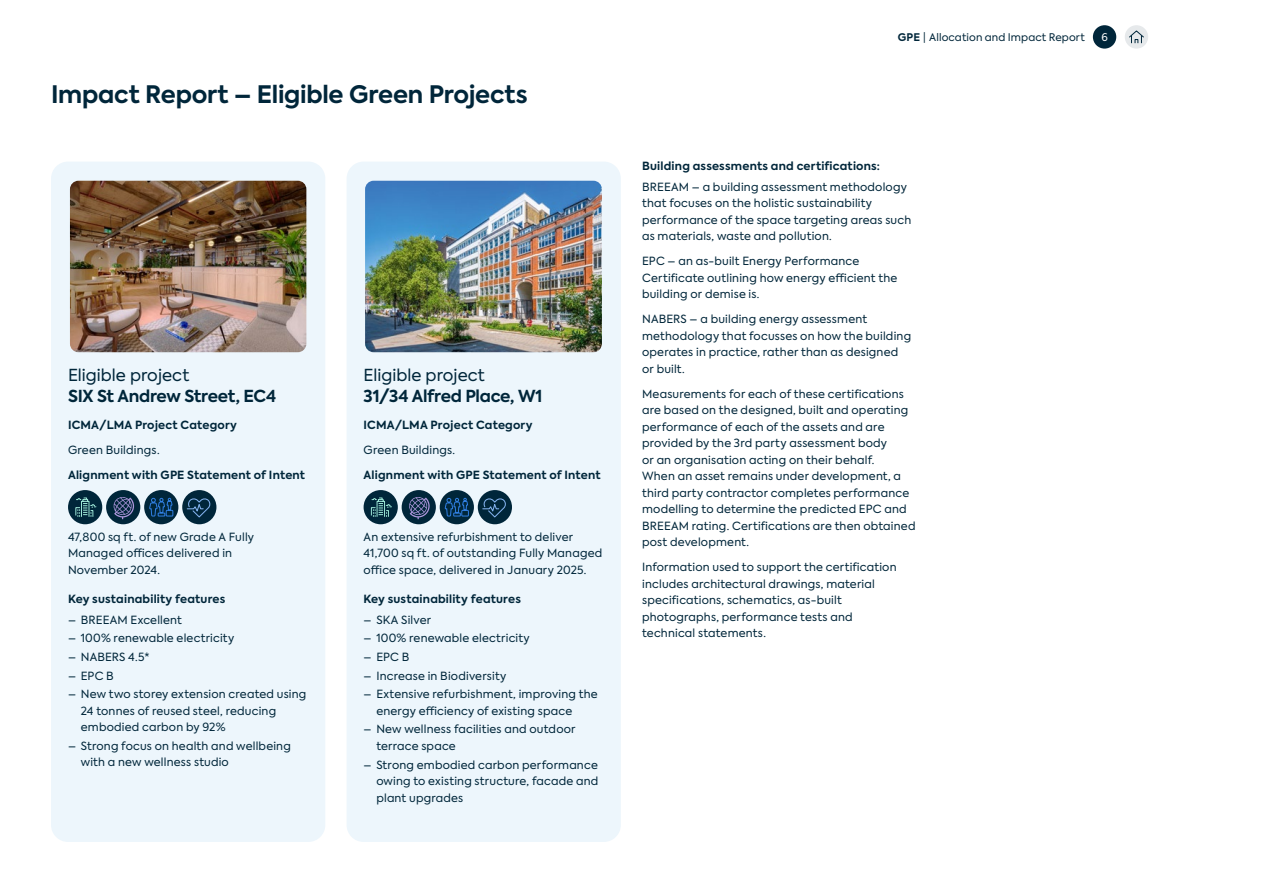
<style>
.page{position:relative;width:1263px;height:893px;background:#fff}
.page>*{position:absolute;margin:0;border:0;box-sizing:border-box;transform-origin:0 0}
.PageTitle1_16_19pt{font:700 24px "Axiforma";letter-spacing:-.01em;color:#00263a}
.Heading_Top-level-1_Navy{font:700 16.5px/21px "Axiforma";letter-spacing:-.015em;color:#00263a}
.Bodytext_7_5pt{font:11.25px/16.5px "Axiforma";letter-spacing:.02em;color:#00263a}
.Heading2{font:700 11.25px "Axiforma";letter-spacing:.015em;color:#00263a}
.Heading2-2{font:11.25px "Axiforma";letter-spacing:.02em;color:#00263a}
.t1{font:10.5px "Axiforma";letter-spacing:.01em;color:#00263a}
.t2{font:10.5px "Axiforma";color:#fff}
.s1{font-weight:400}
.s2{font-weight:700}
</style>
<div class="page">
<div style="left:51px;top:162px;width:274px;height:680px;background:#edf6fc;border-radius:17px"></div>
<img style="left:70px;top:181px;width:236px;height:171px">
<div style="left:68px;top:490px;width:34px;height:34px;background:#00263a;border-radius:50%"></div>
<svg style="left:75px;top:497px;width:22px;height:20px"></svg>
<div style="left:144px;top:490px;width:34px;height:34px;background:#00263a;border-radius:50%"></div>
<svg style="left:149px;top:490px;width:25px;height:34px"></svg>
<div style="left:182px;top:490px;width:34px;height:34px;background:#00263a;border-radius:50%"></div>
<svg style="left:186px;top:498px;width:24px;height:21px"></svg>
<div style="left:106px;top:490px;width:34px;height:34px;background:#00263a;border-radius:50%"></div>
<svg style="left:113px;top:497px;width:21px;height:22px"></svg>
<div style="left:347px;top:162px;width:274px;height:680px;background:#edf6fc;border-radius:17px"></div>
<div style="left:364px;top:490px;width:34px;height:34px;background:#00263a;border-radius:50%"></div>
<svg style="left:371px;top:497px;width:21px;height:20px"></svg>
<div style="left:440px;top:490px;width:34px;height:34px;background:#00263a;border-radius:50%"></div>
<svg style="left:444px;top:490px;width:25px;height:34px"></svg>
<div style="left:478px;top:490px;width:34px;height:34px;background:#00263a;border-radius:50%"></div>
<svg style="left:482px;top:498px;width:24px;height:21px"></svg>
<div style="left:402px;top:490px;width:34px;height:34px;background:#00263a;border-radius:50%"></div>
<svg style="left:409px;top:497px;width:21px;height:22px"></svg>
<img style="left:365px;top:181px;width:237px;height:171px">
<div style="left:1093px;top:25px;width:23px;height:24px;background:#00263a;border-radius:50%"></div>
<div style="left:1125px;top:25px;width:23px;height:24px;background:#e6e9eb;border-radius:50%"></div>
<svg style="left:1129px;top:30px;width:15px;height:14px"></svg>
<p class="PageTitle1_16_19pt" style="left:51px;top:78px;width:478px">Impact Report – Eligible Green Projects</p>
<h4 class="Heading_Top-level-1_Navy" style="left:68px;top:365px;width:210px"><span class="s1">Eligible project<br></span>SIX St Andrew Street, EC4</h4>
<p class="Heading2" style="left:68px;top:418px;width:171px">ICMA/LMA Project Category</p>
<p class="Heading2-2" style="left:68px;top:443px;width:93px">Green Buildings.</p>
<p class="Heading2" style="left:68px;top:468px;width:239px">Alignment with GPE Statement of Intent</p>
<p class="Bodytext_7_5pt" style="left:68px;top:529px;width:188px">47,800 sq ft. of new Grade A Fully<br>Managed offices delivered in<br>November 2024.</p>
<p class="Heading2" style="left:68px;top:591px;width:159px">Key sustainability features</p>
<p class="Bodytext_7_5pt" style="left:68px;top:612px;width:115px">– BREEAM Excellent</p>
<p class="Bodytext_7_5pt" style="left:68px;top:630px;width:168px">– 100% renewable electricity</p>
<p class="Bodytext_7_5pt" style="left:68px;top:649px;width:83px">– NABERS 4.5*</p>
<p class="Bodytext_7_5pt" style="left:68px;top:668px;width:47px">– EPC B</p>
<p class="Bodytext_7_5pt" style="left:81px;top:686px;width:227px;text-indent:-13px">– New two storey extension created using<br>24 tonnes of reused steel, reducing embodied carbon by 92%</p>
<p class="Bodytext_7_5pt" style="left:81px;top:738px;width:212px;text-indent:-13px">– Strong focus on health and wellbeing with a new wellness studio</p>
<h4 class="Heading_Top-level-1_Navy" style="left:364px;top:365px;width:180px"><span class="s1">Eligible project<br></span>31/34 Alfred Place, W1</h4>
<p class="Heading2" style="left:364px;top:418px;width:171px">ICMA/LMA Project Category</p>
<p class="Heading2-2" style="left:364px;top:443px;width:93px">Green Buildings.</p>
<p class="Heading2" style="left:364px;top:468px;width:239px">Alignment with GPE Statement of Intent</p>
<p class="Bodytext_7_5pt" style="left:364px;top:529px;width:240px">An extensive refurbishment to deliver<br>41,700 sq ft. of outstanding Fully Managed office space, delivered in January 2025.</p>
<p class="Heading2" style="left:364px;top:591px;width:159px">Key sustainability features</p>
<p class="Bodytext_7_5pt" style="left:364px;top:612px;width:69px">– SKA Silver</p>
<p class="Bodytext_7_5pt" style="left:364px;top:630px;width:168px">– 100% renewable electricity</p>
<p class="Bodytext_7_5pt" style="left:364px;top:649px;width:47px">– EPC B</p>
<p class="Bodytext_7_5pt" style="left:364px;top:668px;width:144px">– Increase in Biodiversity</p>
<p class="Bodytext_7_5pt" style="left:376px;top:686px;width:223px;text-indent:-13px">– Extensive refurbishment, improving the energy efficiency of existing space</p>
<p class="Bodytext_7_5pt" style="left:376px;top:721px;width:201px;text-indent:-13px">– New wellness facilities and outdoor terrace space</p>
<p class="Bodytext_7_5pt" style="left:376px;top:756px;width:224px;text-align:justify;text-indent:-13px">– Strong embodied carbon performance owing to existing structure, facade and plant upgrades</p>
<p class="t1" style="left:898px;top:30px;width:188px"><span class="s2">GPE</span> | Allocation and Impact Report</p>
<p class="t2" style="left:1101px;top:30px;width:8px">6</p>
<p class="Heading2" style="left:642px;top:158px;width:239px">Building assessments and certifications:</p>
<p class="Bodytext_7_5pt" style="left:642px;top:179px;width:271px">BREEAM – a building assessment methodology that focuses on the holistic sustainability performance of the space targeting areas such as materials, waste and pollution.</p>
<p class="Bodytext_7_5pt" style="left:642px;top:253px;width:257px">EPC – an as-built Energy Performance<br>Certificate outlining how energy efficient the building or demise is.</p>
<p class="Bodytext_7_5pt" style="left:642px;top:311px;width:271px">NABERS – a building energy assessment methodology that focusses on how the building operates in practice, rather than as designed or built.</p>
<p class="Bodytext_7_5pt" style="left:642px;top:386px;width:275px">Measurements for each of these certifications are based on the designed, built and operating performance of each of the assets and are provided by the 3rd party assessment body<br>or an organisation acting on their behalf.<br>When an asset remains under development, a third party contractor completes performance modelling to determine the predicted EPC and BREEAM rating. Certifications are then obtained post development.</p>
<p class="Bodytext_7_5pt" style="left:642px;top:559px;width:256px">Information used to support the certification includes architectural drawings, material specifications, schematics, as-built photographs, performance tests and technical statements.</p>
</div>
